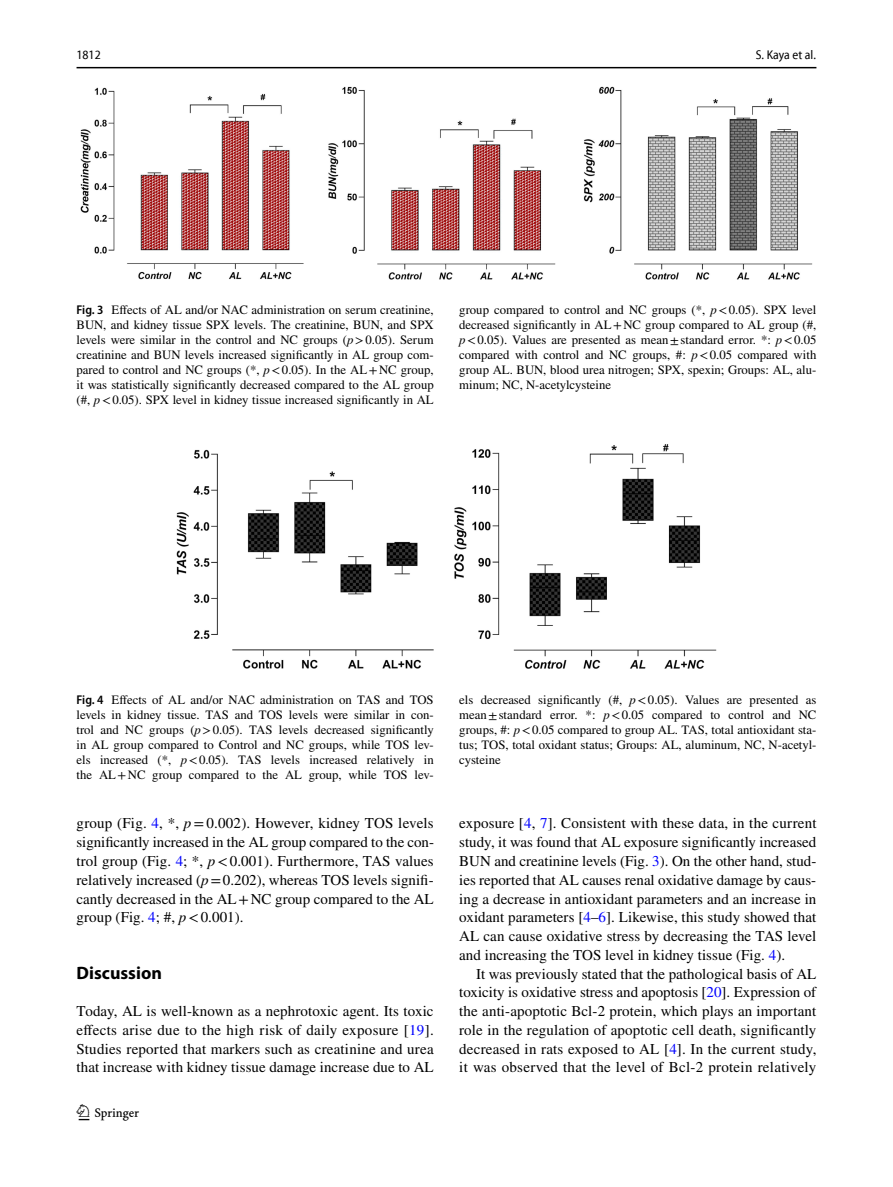
<style>
.page{position:relative;width:893px;height:1187px;background:#fff}
.page>*{position:absolute;margin:0;border:0;box-sizing:border-box;transform-origin:0 0}
.t1{font:22.5px "Springnew Regular 3";color:#000}
.t2{font:700 18px "Myriad Pro";color:#000}
.t3{font:15px/18.8px "STIX";letter-spacing:.005em;color:#000;text-align:justify}
.t4{font:12.75px/15px "STIX";color:#000;text-align:justify}
.t5{font:semi-condensed 12.75px "Myriad Pro Unic";color:#000}
.s1{font-family:"Myriad Pro";font-weight:600;font-stretch:semi-condensed}
.s2{font-style:italic}
.s3{color:#00f}
</style>
<div class="page">
<hr style="left:77px;top:67px;width:739px;height:1px;background:#000">
<img style="left:81px;top:87px;width:731px;height:192px">
<img style="left:176px;top:444px;width:540px;height:224px">
<p class="t5" style="left:77px;top:50px;width:26px">1812</p>
<p class="t5" style="left:756px;top:50px;width:62px">S. Kaya et al.</p>
<p class="t4" style="left:77px;top:303px;width:359px"><span class="s1">Fig. 3</span> Effects of AL and/or NAC administration on serum creatinine, BUN, and kidney tissue SPX levels. The creatinine, BUN, and SPX levels were similar in the control and NC groups (<span class="s2">p</span>&gt;0.05). Serum creatinine and BUN levels increased significantly in AL group com&shy;pared to control and NC groups (*, <span class="s2">p</span>&lt;0.05). In the AL+NC group, it was statistically significantly decreased compared to the AL group (#, <span class="s2">p</span>&lt;0.05). SPX level in kidney tissue increased significantly in AL</p>
<p class="t4" style="left:459px;top:303px;width:359px">group compared to control and NC groups (*, <span class="s2">p</span>&lt;0.05). SPX level decreased significantly in AL+NC group compared to AL group (#, <span class="s2">p</span>&lt;0.05). Values are presented as mean±standard error. *: <span class="s2">p</span>&lt;0.05 compared with control and NC groups, #: <span class="s2">p</span>&lt;0.05 compared with group AL. BUN, blood urea nitrogen; SPX, spexin; Groups: AL, alu&shy;minum; NC, N-acetylcysteine</p>
<p class="t4" style="left:77px;top:692px;width:359px"><span class="s1">Fig. 4</span> Effects of AL and/or NAC administration on TAS and TOS levels in kidney tissue. TAS and TOS levels were similar in con&shy;trol and NC groups (<span class="s2">p</span>&gt;0.05). TAS levels decreased significantly in AL group compared to Control and NC groups, while TOS lev&shy;els increased (*, <span class="s2">p</span>&lt;0.05). TAS levels increased relatively in the AL+NC group compared to the AL group, while TOS lev-</p>
<p class="t4" style="left:459px;top:692px;width:359px">els decreased significantly (#, <span class="s2">p</span>&lt;0.05). Values are presented as mean±standard error. *: <span class="s2">p</span>&lt;0.05 compared to control and NC groups, #: <span class="s2">p</span>&lt;0.05 compared to group AL. TAS, total antioxidant sta&shy;tus; TOS, total oxidant status; Groups: AL, aluminum, NC, N-acetyl&shy;cysteine</p>
<p class="t3" style="left:77px;top:815px;width:359px">group (Fig. <span class="s3">4</span>, *, <span class="s2">p</span>=0.002). However, kidney TOS levels significantly increased in the AL group compared to the con&shy;trol group (Fig. <span class="s3">4</span>; *, <span class="s2">p</span>&lt;0.001). Furthermore, TAS values relatively increased (<span class="s2">p</span>=0.202), whereas TOS levels signifi&shy;cantly decreased in the AL+NC group compared to the AL group (Fig. <span class="s3">4</span>; #, <span class="s2">p</span>&lt;0.001).</p>
<h2 class="t2" style="left:77px;top:960px;width:87px">Discussion</h2>
<p class="t3" style="left:77px;top:1002px;width:359px">Today, AL is well-known as a nephrotoxic agent. Its toxic effects arise due to the high risk of daily exposure [<span class="s3">19</span>].<br>Studies reported that markers such as creatinine and urea that increase with kidney tissue damage increase due to AL</p>
<h1 class="t1" style="left:79px;top:1104px;width:62px">1 3</h1>
<p class="t3" style="left:459px;top:815px;width:359px">exposure [<span class="s3">4</span>, <span class="s3">7</span>]. Consistent with these data, in the current study, it was found that AL exposure significantly increased BUN and creatinine levels (Fig. <span class="s3">3</span>). On the other hand, stud&shy;ies reported that AL causes renal oxidative damage by caus&shy;ing a decrease in antioxidant parameters and an increase in oxidant parameters [<span class="s3">4</span>–<span class="s3">6</span>]. Likewise, this study showed that AL can cause oxidative stress by decreasing the TAS level and increasing the TOS level in kidney tissue (Fig. <span class="s3">4</span>).</p>
<p class="t3" style="left:459px;top:965px;width:359px;text-indent:17px">It was previously stated that the pathological basis of AL toxicity is oxidative stress and apoptosis [<span class="s3">20</span>]. Expression of the anti-apoptotic Bcl-2 protein, which plays an important role in the regulation of apoptotic cell death, significantly decreased in rats exposed to AL [<span class="s3">4</span>]. In the current study, it was observed that the level of Bcl-2 protein relatively</p>
</div>
